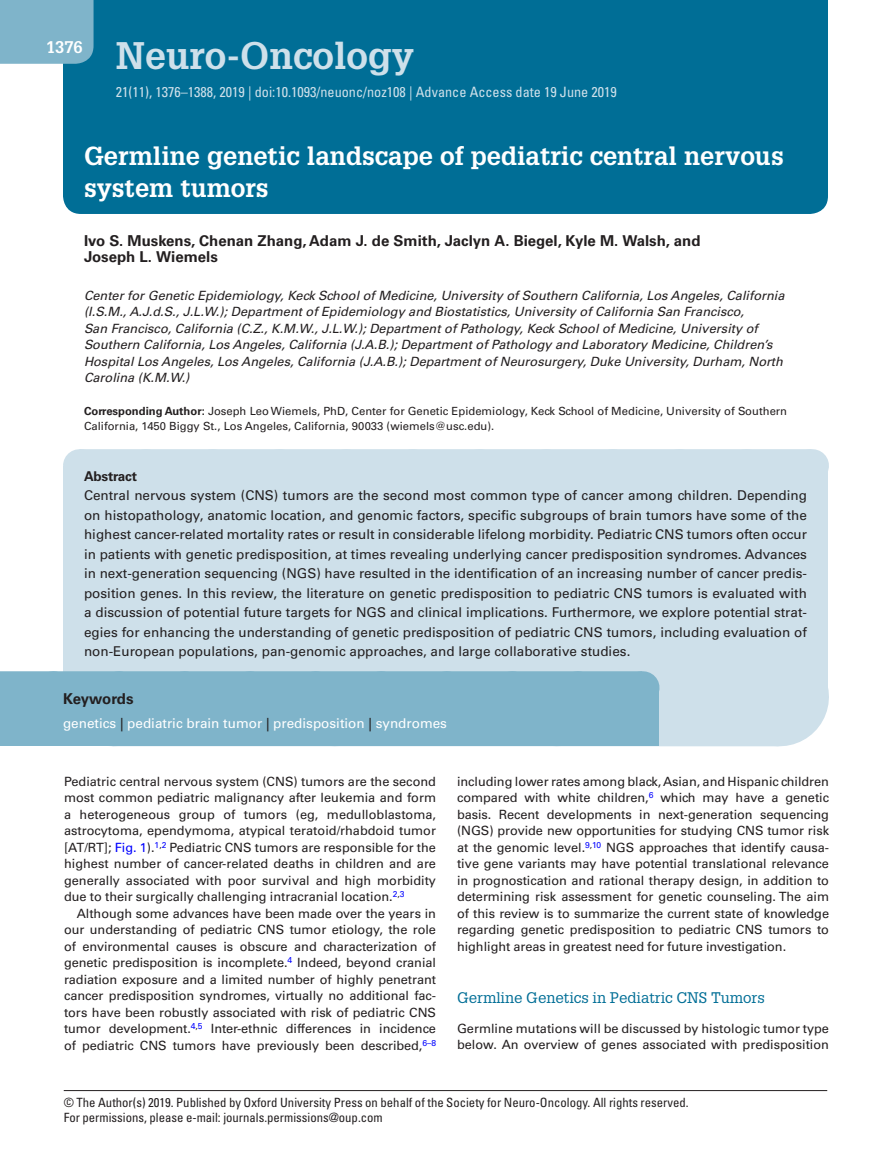
<style>
.page{position:relative;width:891px;height:1175px;background:#fff}
.page>*{position:absolute;margin:0;border:0;box-sizing:border-box;transform-origin:0 0}
.t1{font:700 37.5px "Glypha LT Std";color:#cee0ea}
.t2{font:700 25.5px/31.5px "Glypha LT Std";color:#fff}
.t3{font:700 16.5px "Glypha LT Std";color:#fff}
.t4{font:700 15px/16.5px "Univers LT Std";color:#231f20}
.t5{font:15px "Glypha LT Std";color:#006e96}
.t6{font:condensed 14.25px "Univers LT Std";color:#cee0ea}
.t7{font:13.5px/19.5px "Univers LT Std";color:#231f20;text-align:justify}
.t8{font:13.5px "Univers LT Std";color:#fff}
.t9{font:700 13.5px "Univers LT Std";letter-spacing:-.015em;color:#231f20}
.t10{font:12.75px/16.5px "Univers LT Std";color:#231f20;text-align:justify}
.t11{font:italic 12.75px/16.5px "Univers LT Std";color:#231f20}
.t12{font:condensed 12.75px/15px "Univers LT Std";color:#231f20}
.t13{font:11.25px/15px "Univers LT Std";color:#231f20}
.s1{font-weight:700}
.s2{color:#231f20}
.s3{color:#00f}
</style>
<div class="page">
<div style="left:63px;top:0;width:765px;height:166px;background:#006e96"></div>
<div style="left:0;top:0;width:94px;height:64px;background:#7fb4ca"></div>
<hr style="left:64px;top:1090px;width:763px;height:1px;background:#231f20">
<div style="left:63px;top:466px;width:765px;height:18px;background:#cee0ea"></div>
<div style="left:80px;top:449px;width:732px;height:33px;background:#cee0ea"></div>
<hr style="left:812px;top:449px;width:1px;height:33px;background:#cee0ea">
<div style="left:63px;top:484px;width:765px;height:209px;background:#cee0ea"></div>
<div style="left:112px;top:647px;width:666px;height:99px;background:#cee0ea"></div>
<hr style="left:778px;top:647px;width:1px;height:99px;background:#cee0ea">
<div style="left:0;top:671px;width:642px;height:33px;background:#7fb4ca"></div>
<svg style="left:53px;top:671px;width:607px;height:75px"></svg>
<hr style="left:642px;top:671px;width:1px;height:33px;background:#7fb4ca">
<div style="left:0;top:705px;width:659px;height:40px;background:#7fb4ca"></div>
<div style="left:63px;top:166px;width:765px;height:48px;background:#006e96"></div>
<p class="t3" style="left:46px;top:37px;width:38px">1376</p>
<h1 class="t1" style="left:116px;top:32px;width:299px">Neuro-Oncology</h1>
<p class="t6" style="left:116px;top:83px;width:502px">21(11), 1376–1388, 2019 | doi:10.1093/neuonc/noz108 | Advance Access date 19 June 2019</p>
<h2 class="t2" style="left:84px;top:140px;width:701px">Germline genetic landscape of pediatric central nervous system tumors</h2>
<p class="t4" style="left:84px;top:232px;width:618px">Ivo S. Muskens, Chenan Zhang, Adam J. de Smith, Jaclyn A. Biegel, Kyle M. Walsh, and<br>Joseph L. Wiemels</p>
<p class="t11" style="left:84px;top:287px;width:702px">Center for Genetic Epidemiology, Keck School of Medicine, University of Southern California, Los Angeles, California (I.S.M., A.J.d.S., J.L.W.); Department of Epidemiology and Biostatistics, University of California San Francisco,<br>San Francisco, California (C.Z., K.M.W., J.L.W.); Department of Pathology, Keck School of Medicine, University of Southern California, Los Angeles, California (J.A.B.); Department of Pathology and Laboratory Medicine, Children’s Hospital Los Angeles, Los Angeles, California (J.A.B.); Department of Neurosurgery, Duke University, Durham, North Carolina (K.M.W.)</p>
<p class="t13" style="left:84px;top:403px;width:705px"><span class="s1">Corresponding Author:</span> Joseph Leo Wiemels, PhD, Center for Genetic Epidemiology, Keck School of Medicine, University of Southern<br>California, 1450 Biggy St., Los Angeles, California, 90033 (wiemels@usc.edu).</p>
<p class="t9" style="left:84px;top:468px;width:55px">Abstract</p>
<p class="t7" style="left:84px;top:486px;width:725px">Central nervous system (CNS) tumors are the second most common type of cancer among children. Depending on histopathology, anatomic location, and genomic factors, specific subgroups of brain tumors have some of the highest cancer-related mortality rates or result in considerable lifelong morbidity. Pediatric CNS tumors often occur in patients with genetic predisposition, at times revealing underlying cancer predisposition syndromes. Advances in next-generation sequencing (NGS) have resulted in the identification of an increasing number of cancer predis&shy;position genes. In this review, the literature on genetic predisposition to pediatric CNS tumors is evaluated with a discussion of potential future targets for NGS and clinical implications. Furthermore, we explore potential strat&shy;egies for enhancing the understanding of genetic predisposition of pediatric CNS tumors, including evaluation of non-European populations, pan-genomic approaches, and large collaborative studies.</p>
<p class="t4" style="left:63px;top:691px;width:72px">Keywords</p>
<p class="t8" style="left:63px;top:715px;width:386px">genetics <span class="s2">|</span> pediatric brain tumor <span class="s2">|</span> predisposition <span class="s2">|</span> syndromes</p>
<p class="t10" style="left:64px;top:773px;width:374px">Pediatric central nervous system (CNS) tumors are the second most common pediatric malignancy after leukemia and form a heterogeneous group of tumors (eg, medulloblastoma, astrocytoma, ependymoma, atypical teratoid/rhabdoid tumor [AT/RT]; <span class="s3">Fig. 1</span>).<sup>1</sup><sup>,</sup><sup>2</sup> Pediatric CNS tumors are responsible for the highest number of cancer-related deaths in children and are generally associated with poor survival and high morbidity due to their surgically challenging intracranial location.<sup>2</sup><sup>,</sup><sup>3</sup></p>
<p class="t10" style="left:64px;top:905px;width:374px;text-indent:13px">Although some advances have been made over the years in our understanding of pediatric CNS tumor etiology, the role of environmental causes is obscure and characterization of genetic predisposition is incomplete.<sup>4</sup> Indeed, beyond cranial radiation exposure and a limited number of highly penetrant cancer predisposition syndromes, virtually no additional fac&shy;tors have been robustly associated with risk of pediatric CNS tumor development.<sup>4</sup><sup>,</sup><sup>5</sup> Inter-ethnic differences in incidence of pediatric CNS tumors have previously been described,<sup>6–8</sup></p>
<p class="t10" style="left:457px;top:773px;width:374px">including lower rates among black, Asian, and Hispanic children compared with white children,<sup>6</sup> which may have a genetic basis. Recent developments in next-generation sequencing (NGS) provide new opportunities for studying CNS tumor risk at the genomic level.<sup>9</sup><sup>,</sup><sup>10</sup> NGS approaches that identify causa&shy;tive gene variants may have potential translational relevance in prognostication and rational therapy design, in addition to determining risk assessment for genetic counseling. The aim of this review is to summarize the current state of knowledge regarding genetic predisposition to pediatric CNS tumors to highlight areas in greatest need for future investigation.</p>
<p class="t5" style="left:457px;top:989px;width:309px">Germline Genetics in Pediatric CNS Tumors</p>
<p class="t10" style="left:457px;top:1020px;width:373px">Germline mutations will be discussed by histologic tumor type below. An overview of genes associated with predisposition</p>
<p class="t12" style="left:64px;top:1095px;width:626px">© The Author(s) 2019. Published by Oxford University Press on behalf of the Society for Neuro-Oncology. All rights reserved.<br>For permissions, please e-mail: journals.permissions@oup.com</p>
</div>
